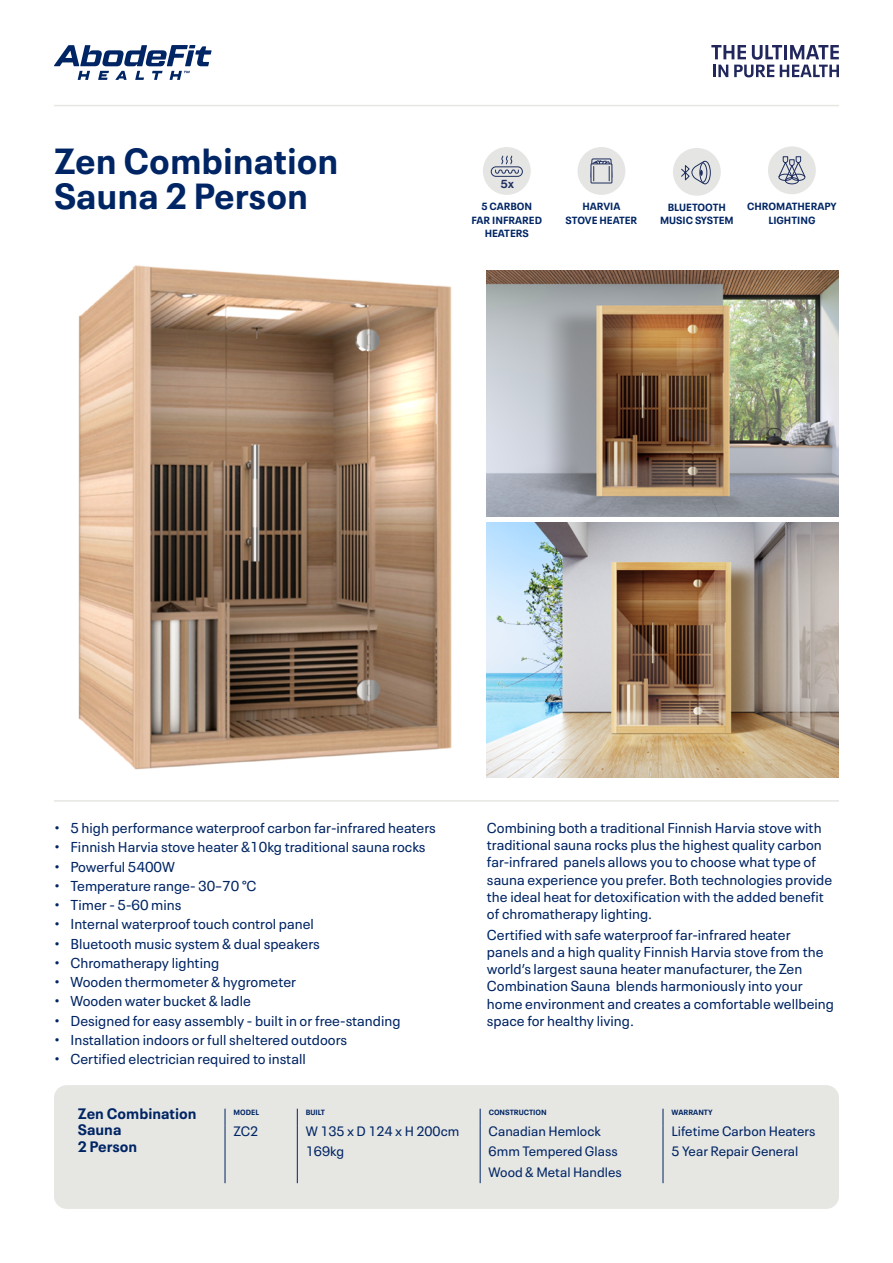
<style>
.page{position:relative;width:893px;height:1263px;background:#fff}
.page>*{position:absolute;margin:0;border:0;box-sizing:border-box;transform-origin:0 0}
.t1{font:700 36px/34.5px "Neue Plak Text";color:#002564}
.t2{font:700 15px/16.5px "Neue Plak Text";color:#002564}
.t3{font:14.25px/17.1px "Neue Plak Text";color:#002564}
.t4{font:13.5px/20.7px "Neue Plak Text";color:#002564}
.t5{font:11.85px "Neue Haas Display Mediu";color:#1e2e5f}
.t6{font:700 10.35px/13.2px "Neue Plak Text";color:#002564;text-align:center}
.t7{font:700 7.5px "Neue Plak Text";color:#002564}
</style>
<div class="page">
<div style="left:54px;top:1085px;width:785px;height:124px;background:#e6e6e3;border-radius:13px"></div>
<svg style="left:54px;top:45px;width:158px;height:35px"></svg>
<img style="left:78px;top:265px;width:374px;height:505px">
<svg style="left:711px;top:45px;width:128px;height:32px"></svg>
<hr style="left:54px;top:800px;width:785px;height:2px;background:#e6e6e3">
<hr style="left:54px;top:105px;width:785px;height:1px;background:#e6e6e3">
<svg style="left:480px;top:1109px;width:1px;height:16px"></svg>
<svg style="left:663px;top:1109px;width:1px;height:16px"></svg>
<hr style="left:480px;top:1125px;width:1px;height:58px;background:#002564">
<hr style="left:663px;top:1125px;width:1px;height:58px;background:#002564">
<svg style="left:225px;top:1109px;width:1px;height:16px"></svg>
<svg style="left:297px;top:1109px;width:1px;height:16px"></svg>
<hr style="left:225px;top:1125px;width:1px;height:58px;background:#002564">
<hr style="left:297px;top:1125px;width:1px;height:58px;background:#002564">
<div style="left:483px;top:147px;width:48px;height:48px;background:#e5e5e3;border-radius:50%"></div>
<div style="left:491px;top:166px;width:32px;height:11px;border:1px solid #1e2e5f;border-radius:5px"></div>
<svg style="left:495px;top:155px;width:24px;height:19px"></svg>
<div style="left:673px;top:148px;width:48px;height:48px;background:#e5e5e3;border-radius:50%"></div>
<div style="left:699px;top:161px;width:12px;height:23px;border:1px solid #1e2e5f;border-radius:50%"></div>
<svg style="left:681px;top:161px;width:27px;height:23px"></svg>
<div style="left:768px;top:146px;width:48px;height:48px;background:#e5e5e3;border-radius:50%"></div>
<svg style="left:778px;top:156px;width:28px;height:25px"></svg>
<div style="left:785px;top:177px;width:14px;height:7px;border:1px solid #1e2e5f;border-radius:50%"></div>
<div style="left:577px;top:147px;width:48px;height:48px;background:#e5e5e3;border-radius:50%"></div>
<svg style="left:590px;top:147px;width:23px;height:48px"></svg>
<img style="left:487px;top:271px;width:352px;height:245px">
<img style="left:487px;top:523px;width:352px;height:254px">
<h1 class="t1" style="left:54px;top:140px;width:286px">Zen Combination<br>Sauna 2 Person</h1>
<p class="t5" style="left:501px;top:177px;width:15px">5x</p>
<p class="t6" style="left:471px;top:199px;width:72px">5 CARBON<br>FAR INFRARED<br>HEATERS</p>
<p class="t6" style="left:566px;top:199px;width:73px">HARVIA<br>STOVE HEATER</p>
<p class="t6" style="left:660px;top:200px;width:75px">BLUETOOTH<br>MUSIC SYSTEM</p>
<p class="t6" style="left:747px;top:199px;width:91px">CHROMATHERAPY<br>LIGHTING</p>
<p class="t3" style="left:54px;top:818px;width:383px">• 5 high performance waterproof carbon far-infrared heaters</p>
<p class="t3" style="left:54px;top:837px;width:373px">• Finnish Harvia stove heater &amp;10kg traditional sauna rocks</p>
<p class="t3" style="left:54px;top:857px;width:122px">• Powerful 5400W</p>
<p class="t3" style="left:54px;top:876px;width:204px">• Temperature range- 30–70 °C</p>
<p class="t3" style="left:54px;top:895px;width:129px">• Timer - 5-60 mins</p>
<p class="t3" style="left:54px;top:914px;width:261px">• Internal waterproof touch control panel</p>
<p class="t3" style="left:54px;top:933px;width:267px">• Bluetooth music system &amp; dual speakers</p>
<p class="t3" style="left:54px;top:953px;width:167px">• Chromatherapy lighting</p>
<p class="t3" style="left:54px;top:972px;width:244px">• Wooden thermometer &amp; hygrometer</p>
<p class="t3" style="left:54px;top:991px;width:198px">• Wooden water bucket &amp; ladle</p>
<p class="t3" style="left:54px;top:1010px;width:348px">• Designed for easy assembly - built in or free-standing</p>
<p class="t3" style="left:54px;top:1030px;width:295px">• Installation indoors or full sheltered outdoors</p>
<p class="t3" style="left:54px;top:1049px;width:253px">• Certified electrician required to install</p>
<p class="t3" style="left:487px;top:818px;width:347px">Combining both a traditional Finnish Harvia stove with traditional sauna rocks plus the highest quality carbon far-infrared panels allows you to choose what type of sauna experience you prefer. Both technologies provide the ideal heat for detoxification with the added benefit of chromatherapy lighting.</p>
<p class="t3" style="left:487px;top:925px;width:349px">Certified with safe waterproof far-infrared heater panels and a high quality Finnish Harvia stove from the world’s largest sauna heater manufacturer, the Zen Combination Sauna blends harmoniously into your home environment and creates a comfortable wellbeing space for healthy living.</p>
<p class="t2" style="left:78px;top:1103px;width:120px">Zen Combination<br>Sauna<br>2 Person</p>
<p class="t7" style="left:234px;top:1106px;width:27px">MODEL</p>
<p class="t7" style="left:306px;top:1106px;width:21px">BUILT</p>
<p class="t7" style="left:489px;top:1106px;width:60px">CONSTRUCTION</p>
<p class="t7" style="left:671px;top:1106px;width:43px">WARRANTY</p>
<p class="t4" style="left:234px;top:1119px;width:26px">ZC2</p>
<p class="t4" style="left:306px;top:1119px;width:155px">W 135 x D 124 x H 200cm<br>169kg</p>
<p class="t4" style="left:489px;top:1119px;width:135px">Canadian Hemlock<br>6mm Tempered Glass<br>Wood &amp; Metal Handles</p>
<p class="t4" style="left:671px;top:1119px;width:145px">Lifetime Carbon Heaters<br>5 Year Repair General</p>
</div>
